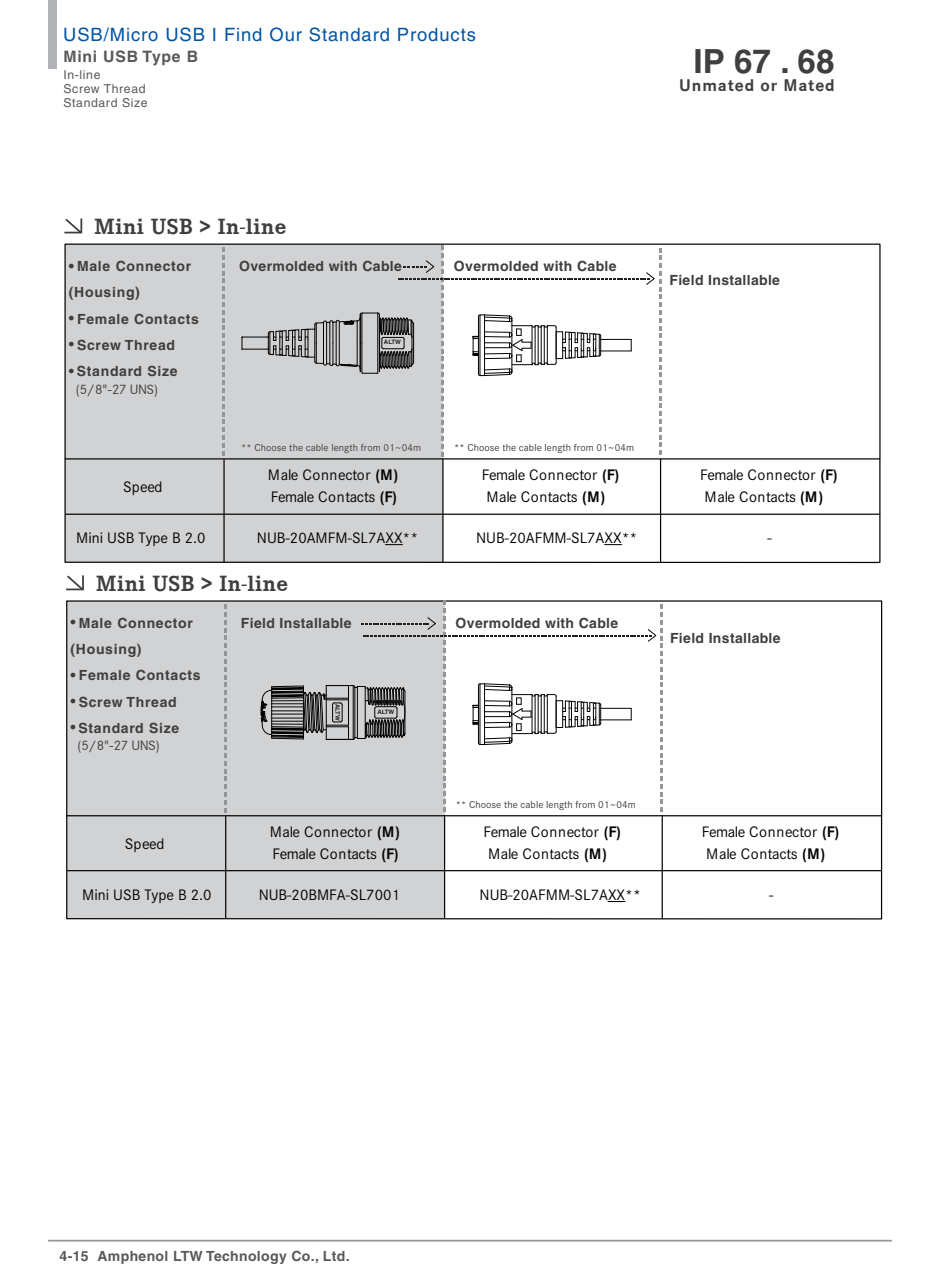
<style>
.page{position:relative;width:940px;height:1287px;background:#fff}
.page>*{position:absolute;margin:0;border:0;box-sizing:border-box;transform-origin:0 0}
.t1{font:700 33.25px "Helvetica";color:#3f3f40}
.t2{font:700 22.75px "Corporate E";letter-spacing:.025em;color:#3e3e3f}
.t3{font:18.38px "Helvetica";letter-spacing:.05em;color:#0155a5}
.t4{font:700 17.5px "Corporate S";letter-spacing:.05em;color:#3f3f40}
.t5{font:15.75px/21.9px "Corporate S";letter-spacing:-.02em;color:#030303}
.t6{font:15.75px "Corporate S";color:#030303}
.t7{font:700 15.75px "Helvetica";letter-spacing:.05em;color:#58595b}
.t8{font:700 14px/26.2px "Helvetica";letter-spacing:.035em;color:#3e3e3f}
.t9{font:700 14px "Helvetica";letter-spacing:.025em;color:#58595b}
.t10{font:14px "Corporate S";letter-spacing:-.03em;color:#3f3f40}
.t11{font:12.25px/14px "Helvetica";letter-spacing:.05em;color:#58595b}
.t12{font:10.5px "Corporate S";letter-spacing:.005em;color:#3f3f40}
.t13{font:700 6.12px "Helvetica";letter-spacing:-.01em;color:#231f20}
.s1{font-weight:700}
</style>
<div class="page">
<hr style="left:48px;top:1239px;width:843px;height:2px;background:#939598">
<div style="left:48px;top:0;width:9px;height:68px;background:#b2b3b7"></div>
<div style="left:67px;top:601px;width:377px;height:317px;background:#d1d2d4"></div>
<svg style="left:66px;top:575px;width:18px;height:16px"></svg>
<svg style="left:224px;top:604px;width:3px;height:208px"></svg>
<svg style="left:608px;top:901px;width:17px;height:1px"></svg>
<svg style="left:254px;top:600px;width:409px;height:212px"></svg>
<svg style="left:64px;top:218px;width:19px;height:16px"></svg>
<div style="left:65px;top:244px;width:377px;height:318px;background:#d1d2d4"></div>
<div style="left:64px;top:243px;width:816px;height:216px;border:1px solid #030303"></div>
<svg style="left:222px;top:247px;width:3px;height:208px"></svg>
<svg style="left:385px;top:544px;width:17px;height:1px"></svg>
<svg style="left:604px;top:544px;width:17px;height:1px"></svg>
<svg style="left:241px;top:245px;width:420px;height:212px"></svg>
<div style="left:64px;top:459px;width:816px;height:104px;border:1px solid #030303"></div>
<hr style="left:65px;top:513px;width:815px;height:2px;background:#030303">
<hr style="left:223px;top:459px;width:1px;height:103px;background:#030303">
<hr style="left:442px;top:459px;width:1px;height:103px;background:#030303">
<hr style="left:659px;top:459px;width:2px;height:103px;background:#030303">
<div style="left:66px;top:815px;width:816px;height:104px;border:1px solid #030303"></div>
<hr style="left:67px;top:870px;width:814px;height:1px;background:#030303">
<hr style="left:225px;top:816px;width:1px;height:103px;background:#030303">
<hr style="left:444px;top:815px;width:1px;height:103px;background:#030303">
<hr style="left:661px;top:815px;width:1px;height:104px;background:#030303">
<h3 class="t3" style="left:63px;top:23px;width:414px">USB/Micro USB I Find Our Standard Products</h3>
<p class="t7" style="left:63px;top:47px;width:136px">Mini USB Type B</p>
<p class="t11" style="left:63px;top:68px;width:86px">In-line<br>Screw Thread<br>Standard Size</p>
<h1 class="t1" style="left:693px;top:41px;width:143px">IP 67 . 68</h1>
<p class="t4" style="left:679px;top:72px;width:157px">Unmated or Mated</p>
<h2 class="t2" style="left:95px;top:210px;width:193px">Mini USB &gt; In-line</h2>
<p class="t8" style="left:69px;top:253px;width:124px"><sup>●</sup> Male Connector (Housing)</p>
<p class="t8" style="left:69px;top:305px;width:131px"><sup>●</sup> Female Contacts</p>
<p class="t8" style="left:69px;top:331px;width:108px"><sup>●</sup> Screw Thread</p>
<p class="t8" style="left:69px;top:358px;width:110px"><sup>●</sup> Standard Size</p>
<p class="t10" style="left:76px;top:379px;width:84px">(5/8"-27 UNS)</p>
<p class="t8" style="left:239px;top:253px;width:164px">Overmolded with Cable</p>
<p class="t8" style="left:454px;top:253px;width:164px">Overmolded with Cable</p>
<p class="t13" style="left:384px;top:338px;width:18px">ALTW</p>
<p class="t12" style="left:241px;top:440px;width:181px">** Choose the cable length from 01~04m</p>
<p class="t12" style="left:454px;top:440px;width:181px">** Choose the cable length from 01~04m</p>
<p class="t8" style="left:669px;top:267px;width:112px">Field Installable</p>
<p class="t6" style="left:123px;top:475px;width:41px">Speed</p>
<p class="t5" style="left:268px;top:463px;width:132px">Male Connector <span class="s1">(M)<br></span>Female Contacts <span class="s1">(F)</span></p>
<p class="t5" style="left:482px;top:463px;width:139px">Female Connector <span class="s1">(F)<br></span>Male Contacts <span class="s1">(M)</span></p>
<p class="t5" style="left:700px;top:463px;width:139px">Female Connector <span class="s1">(F)<br></span>Male Contacts <span class="s1">(M)</span></p>
<p class="t6" style="left:76px;top:526px;width:131px">Mini USB Type B 2.0</p>
<p class="t6" style="left:257px;top:526px;width:163px">NUB-20AMFM-SL7AXX**</p>
<p class="t6" style="left:476px;top:526px;width:163px">NUB-20AFMM-SL7AXX**</p>
<p class="t6" style="left:767px;top:526px;width:6px">-</p>
<h2 class="t2" style="left:96px;top:567px;width:193px">Mini USB &gt; In-line</h2>
<p class="t8" style="left:71px;top:609px;width:124px"><sup>●</sup> Male Connector (Housing)</p>
<p class="t8" style="left:71px;top:662px;width:131px"><sup>●</sup> Female Contacts</p>
<p class="t8" style="left:71px;top:688px;width:108px"><sup>●</sup> Screw Thread</p>
<p class="t8" style="left:71px;top:714px;width:110px"><sup>●</sup> Standard Size</p>
<p class="t10" style="left:78px;top:735px;width:84px">(5/8"-27 UNS)</p>
<p class="t8" style="left:241px;top:609px;width:112px">Field Installable</p>
<p class="t8" style="left:455px;top:609px;width:164px">Overmolded with Cable</p>
<p class="t13" style="left:341px;top:704px;width:18px;rotate:90deg">ALTW</p>
<p class="t13" style="left:377px;top:708px;width:18px">ALTW</p>
<p class="t12" style="left:456px;top:797px;width:181px">** Choose the cable length from 01~04m</p>
<p class="t8" style="left:670px;top:624px;width:112px">Field Installable</p>
<p class="t6" style="left:125px;top:832px;width:41px">Speed</p>
<p class="t5" style="left:269px;top:820px;width:132px">Male Connector <span class="s1">(M)<br></span>Female Contacts <span class="s1">(F)</span></p>
<p class="t5" style="left:483px;top:820px;width:139px">Female Connector <span class="s1">(F)<br></span>Male Contacts <span class="s1">(M)</span></p>
<p class="t5" style="left:701px;top:820px;width:139px">Female Connector <span class="s1">(F)<br></span>Male Contacts <span class="s1">(M)</span></p>
<p class="t6" style="left:82px;top:883px;width:131px">Mini USB Type B 2.0</p>
<p class="t6" style="left:258px;top:883px;width:143px">NUB-20BMFA-SL7001</p>
<p class="t6" style="left:479px;top:883px;width:163px">NUB-20AFMM-SL7AXX**</p>
<p class="t6" style="left:769px;top:883px;width:6px">-</p>
<p class="t9" style="left:60px;top:1247px;width:291px">4-15 Amphenol LTW Technology Co., Ltd.</p>
</div>
